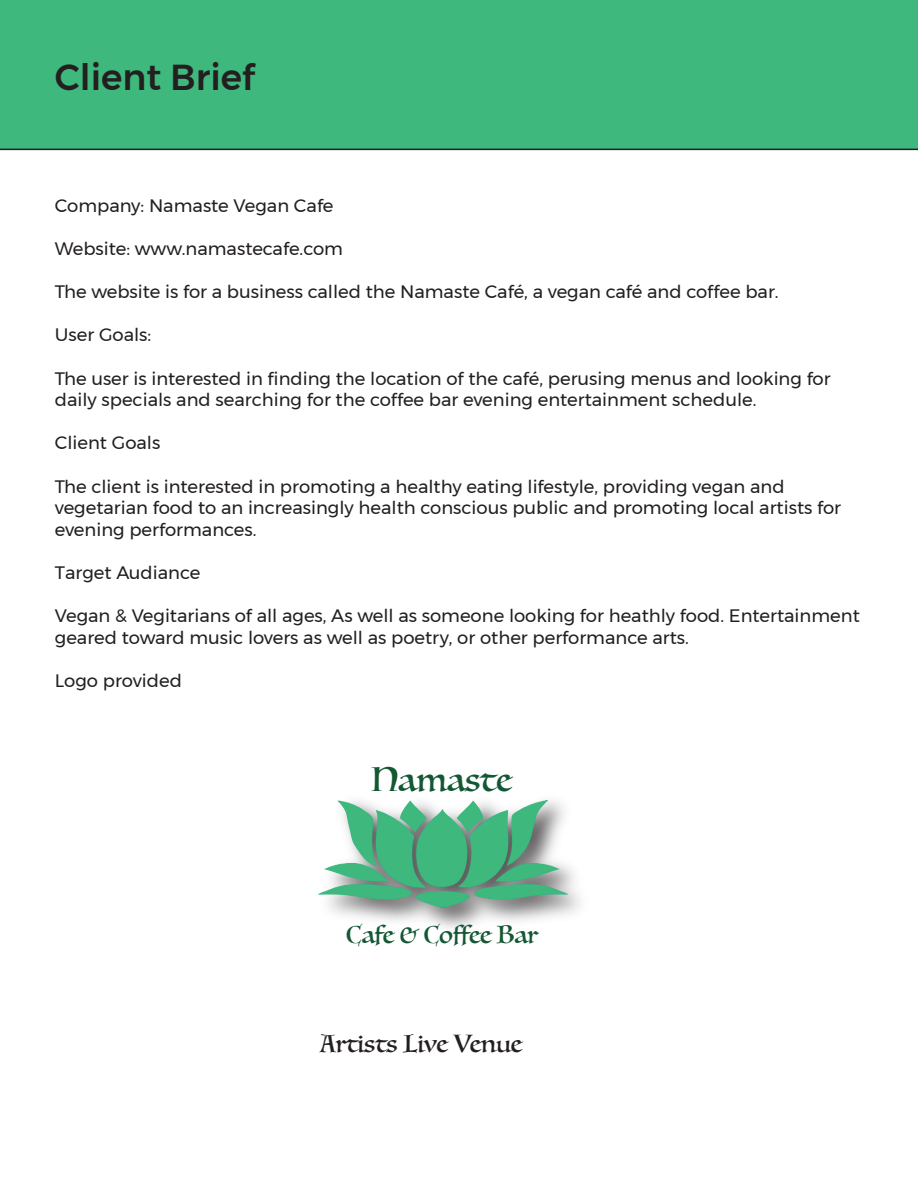
<style>
.page{position:relative;width:918px;height:1188px;background:#fff}
.page>*{position:absolute;margin:0;border:0;box-sizing:border-box;transform-origin:0 0}
.t1{font:500 36px "Montserrat";color:#231f20}
.t2{font:33px "Luminari";color:#135733}
.t3{font:24px "Luminari";color:#231f20}
.t4{font:24px "Luminari";color:#135733}
.t5{font:18px/21.6px "Montserrat";color:#231f20}
</style>
<div class="page">
<div style="left:0;top:0;width:918px;height:150px;background:#3eb87c"></div>
<img style="left:318px;top:800px;width:262px;height:129px">
<p class="t1" style="left:55px;top:49px;width:202px">Client Brief</p>
<p class="t5" style="left:55px;top:194px;width:280px">Company: Namaste Vegan Cafe</p>
<p class="t5" style="left:55px;top:238px;width:290px">Website: www.namastecafe.com</p>
<p class="t5" style="left:55px;top:281px;width:725px">The website is for a business called the Namaste Café, a vegan café and coffee bar.</p>
<p class="t5" style="left:55px;top:324px;width:98px">User Goals:</p>
<p class="t5" style="left:55px;top:367px;width:777px">The user is interested in finding the location of the café, perusing menus and looking for daily specials and searching for the coffee bar evening entertainment schedule.</p>
<p class="t5" style="left:55px;top:432px;width:107px">Client Goals</p>
<p class="t5" style="left:55px;top:475px;width:788px">The client is interested in promoting a healthy eating lifestyle, providing vegan and vegetarian food to an increasingly health conscious public and promoting local artists for evening performances.</p>
<p class="t5" style="left:55px;top:562px;width:147px">Target Audiance</p>
<p class="t5" style="left:55px;top:605px;width:806px">Vegan &amp; Vegitarians of all ages, As well as someone looking for heathly food. Entertainment geared toward music lovers as well as poetry, or other performance arts.</p>
<p class="t5" style="left:55px;top:670px;width:129px">Logo provided</p>
<p class="t2" style="left:371px;top:751px;width:141px">Namaste</p>
<p class="t4" style="left:346px;top:914px;width:194px">Cafe &amp; Coffee Bar</p>
<p class="t3" style="left:320px;top:1024px;width:203px">Artists Live Venue</p>
</div>
